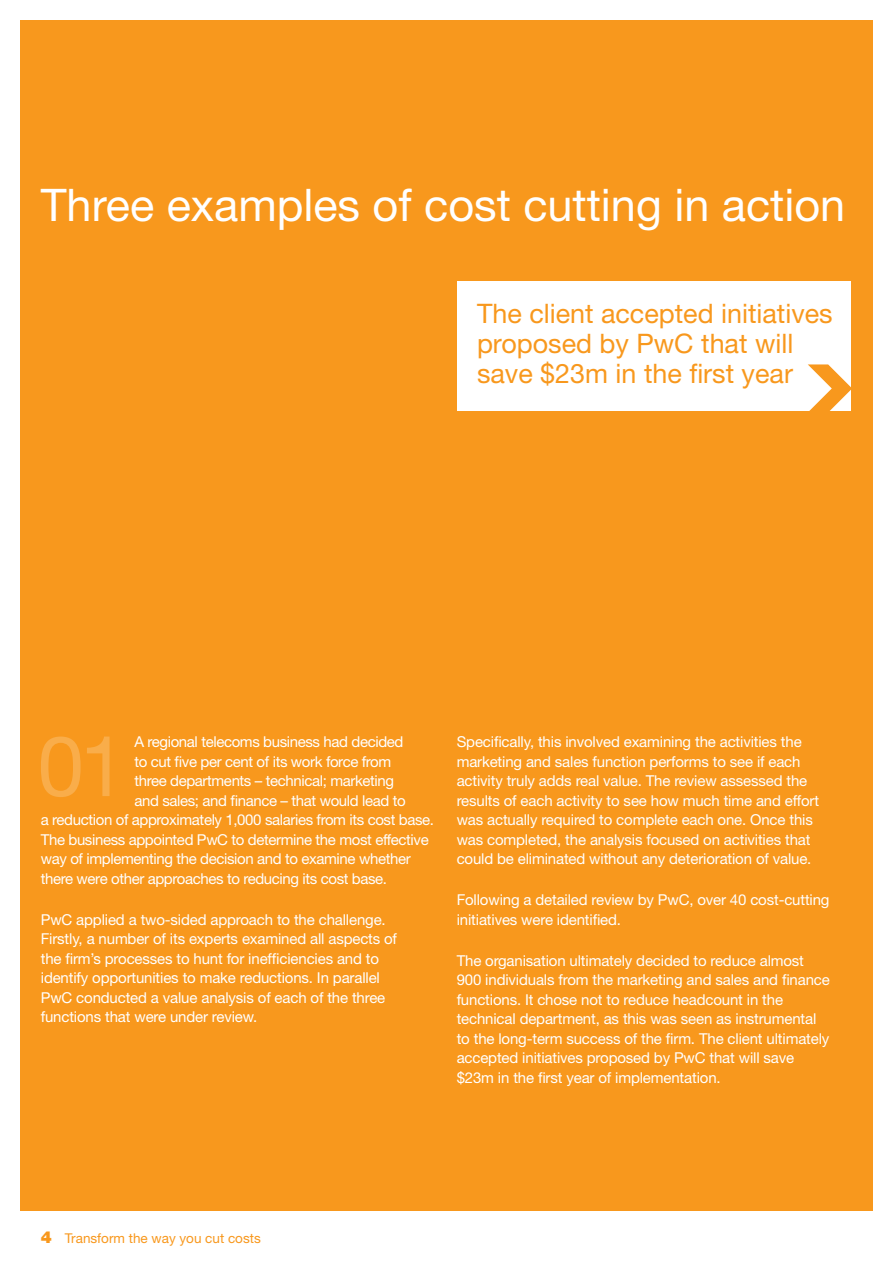
<style>
.page{position:relative;width:893px;height:1263px;background:#fff}
.page>*{position:absolute;margin:0;border:0;box-sizing:border-box;transform-origin:0 0}
.t1{font:84px "Helvetica Neue";color:#f9ad4a}
.t2{font:45px "Helvetica Neue";color:#fff}
.t3{font:26.85px/29.8px "Helvetica Neue";color:#f8981d}
.t4{font:15px/19.5px "Helvetica Neue";letter-spacing:-.01em;color:#fff}
.t5{font:13.5px "Helvetica Neue";color:#f8981d}
.s1{font-weight:900;font-size:16.5px}
</style>
<div class="page">
<div style="left:20px;top:20px;width:853px;height:1191px;background:#f8981d"></div>
<div style="left:457px;top:281px;width:394px;height:130px;background:#fff"></div>
<svg style="left:808px;top:364px;width:43px;height:47px"></svg>
<h2 class="t2" style="left:41px;top:178px;width:806px">Three examples of cost cutting in action</h2>
<h3 class="t3" style="left:477px;top:298px;width:357px">The client accepted initiatives proposed by PwC that will save $23m in the first year</h3>
<h1 class="t1" style="left:37px;top:716px;width:90px">01</h1>
<p class="t4" style="left:134px;top:732px;width:271px">A regional telecoms business had decided</p>
<p class="t4" style="left:134px;top:751px;width:258px">to cut five per cent of its work force from</p>
<p class="t4" style="left:134px;top:771px;width:261px">three departments – technical; marketing</p>
<p class="t4" style="left:134px;top:790px;width:273px">and sales; and finance – that would lead to</p>
<p class="t4" style="left:41px;top:810px;width:395px">a reduction of approximately 1,000 salaries from its cost base.</p>
<p class="t4" style="left:41px;top:829px;width:389px">The business appointed PwC to determine the most effective</p>
<p class="t4" style="left:41px;top:849px;width:371px">way of implementing the decision and to examine whether</p>
<p class="t4" style="left:41px;top:868px;width:348px">there were other approaches to reducing its cost base.</p>
<p class="t4" style="left:41px;top:909px;width:358px">PwC applied a two-sided approach to the challenge.<br>Firstly, a number of its experts examined all aspects of the firm’s processes to hunt for inefficiencies and to identify opportunities to make reductions. In parallel PwC conducted a value analysis of each of the three functions that were under review.</p>
<p class="t4" style="left:457px;top:732px;width:364px">Specifically, this involved examining the activities the marketing and sales function performs to see if each activity truly adds real value. The review assessed the results of each activity to see how much time and effort was actually required to complete each one. Once this was completed, the analysis focused on activities that could be eliminated without any deterioration of value.</p>
<p class="t4" style="left:457px;top:890px;width:374px">Following a detailed review by PwC, over 40 cost-cutting initiatives were identified.</p>
<p class="t4" style="left:457px;top:950px;width:375px">The organisation ultimately decided to reduce almost 900 individuals from the marketing and sales and finance functions. It chose not to reduce headcount in the technical department, as this was seen as instrumental to the long-term success of the firm. The client ultimately accepted initiatives proposed by PwC that will save $23m in the first year of implementation.</p>
<p class="t5" style="left:41px;top:1230px;width:221px"><span class="s1">4</span> Transform the way you cut costs</p>
</div>
